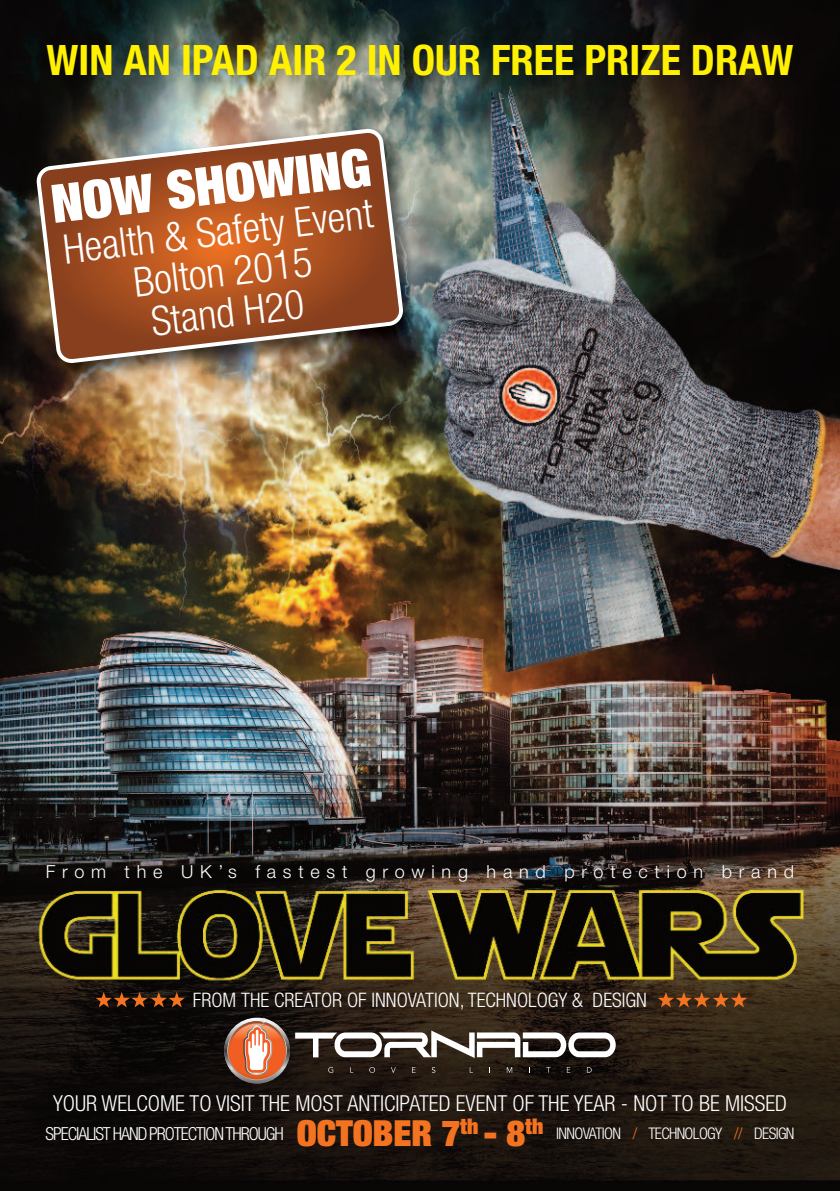
<style>
.page{position:relative;width:840px;height:1191px;background:#fff}
.page>*{position:absolute;margin:0;border:0;box-sizing:border-box;transform-origin:0 0}
.t1{font:900 expanded 53.2px "Helvetica Neue";color:#fff}
.t2{font:700 condensed 42px "Helvetica Neue";color:#fff101}
.t3{font:300 condensed 41px/40.8px "Helvetica Neue";color:#fff;text-align:center}
.t4{font:900 expanded 36px "Helvetica Neue";color:#f47321}
.t5{font:300 condensed 22px "Helvetica Neue";color:#fff}
.t6{font:300 condensed 20px "Helvetica Neue";color:#fff}
.t7{font:300 18px "Helvetica Neue CE";letter-spacing:.375em;color:#fff}
.t8{font:300 condensed 18px "Helvetica Neue";letter-spacing:-.055em;color:#fff}
.t9{font:300 condensed 16px "Helvetica Neue";letter-spacing:-.04em;color:#fff}
.s1{color:#f47321}
</style>
<div class="page">
<img style="left:0;top:0;width:839px;height:1191px">
<img style="left:24px;top:116px;width:408px;height:277px">
<svg style="left:36px;top:128px;width:367px;height:236px;background:#9a5834"></svg>
<svg style="left:224px;top:1015px;width:391px;height:68px;background:#5c4b41"></svg>
<svg style="left:657px;top:992px;width:89px;height:15px"></svg>
<svg style="left:96px;top:992px;width:89px;height:15px"></svg>
<h2 class="t2" style="left:47px;top:45px;width:747px">WIN AN IPAD AIR 2 IN OUR FREE PRIZE DRAW</h2>
<h1 class="t1" style="left:49px;top:186px;width:322px;rotate:-7deg">NOW SHOWING</h1>
<h3 class="t3" style="left:61px;top:233px;width:313px;rotate:-7deg">Health &amp; Safety Event<br>Bolton 2015<br>Stand H20</h3>
<p class="t7" style="left:46px;top:865px;width:749px">From the UK’s fastest growing hand protection brand</p>
<p class="t6" style="left:193px;top:993px;width:455px">FROM THE CREATOR OF INNOVATION, TECHNOLOGY &amp; DESIGN</p>
<p class="t5" style="left:53px;top:1095px;width:735px">YOUR WELCOME TO VISIT THE MOST ANTICIPATED EVENT OF THE YEAR - NOT TO BE MISSED</p>
<h3 class="t4" style="left:296px;top:1120px;width:248px">OCTOBER 7<sup>th</sup> - 8<sup>th</sup></h3>
<p class="t8" style="left:45px;top:1127px;width:240px">SPECIALISTHANDPROTECTIONTHROUGH</p>
<p class="t9" style="left:556px;top:1127px;width:240px">INNOVATION <span class="s1">/</span> TECHNOLOGY <span class="s1">//</span> DESIGN</p>
</div>
